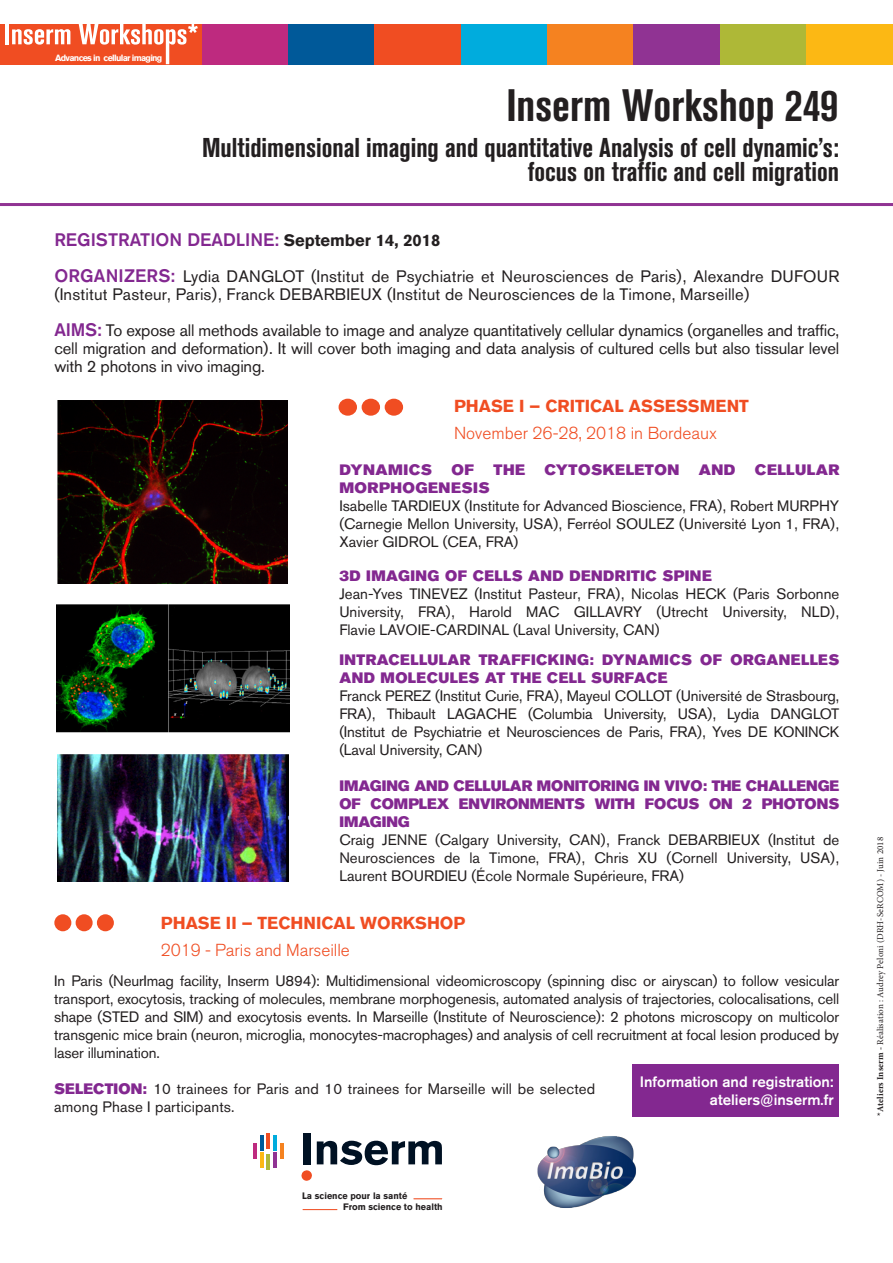
<style>
.page{position:relative;width:893px;height:1263px;background:#fff}
.page>*{position:absolute;margin:0;border:0;box-sizing:border-box;transform-origin:0 0}
.t1{font:700 condensed 45px "Akzidenz Grotesk BQ";color:#231f20}
.t2{font:700 condensed 27px "Akzidenz Grotesk BQ";color:#231f20}
.t3{font:500 18px "Akzidenz Grotesk BQ";color:#832890}
.t4{font:700 17.25px "Akzidenz Grotesk BQ";color:#f04d22}
.t5{font:300 17.25px "Akzidenz Grotesk BQ";color:#f04d22}
.t6{font:16.5px/18px "Akzidenz Grotesk BQ";letter-spacing:.01em;color:#231f20}
.t7{font:15px/18px "Akzidenz Grotesk BQ";color:#231f20;text-align:justify}
.t8{font:15px/18px "Akzidenz Grotesk BQ Super";letter-spacing:.03em;color:#832890}
.t9{font:500 15px "Akzidenz Grotesk BQ";color:#fff}
.t10{font:700 9.3px/10.8px "Akzidenz Grotesk BQ";color:#231f20}
.t11{font:9px "Minion Pro";letter-spacing:.01em;color:#231f20}
.t12{font:700 9px "Akzidenz Grotesk BQ";letter-spacing:-.08em;color:#fff}
.s1{font-weight:700;font-size:16.5px;color:#231f20}
.s2{font-weight:500;font-size:18px;color:#832890}
.s3{font-family:"Akzidenz Grotesk BQ Super";color:#832890}
.s4{font-weight:700}
</style>
<div class="page">
<svg style="left:0;top:64px;width:893px;height:142px"></svg>
<div style="left:202px;top:24px;width:86px;height:40px;background:#be2a7f"></div>
<div style="left:0;top:24px;width:202px;height:40px;background:#f04d22"></div>
<div style="left:288px;top:24px;width:87px;height:40px;background:#005999"></div>
<div style="left:375px;top:24px;width:86px;height:40px;background:#f04d22"></div>
<div style="left:461px;top:24px;width:86px;height:40px;background:#00acdd"></div>
<div style="left:547px;top:24px;width:87px;height:40px;background:#f58220"></div>
<div style="left:634px;top:24px;width:86px;height:40px;background:#903393"></div>
<div style="left:720px;top:24px;width:87px;height:40px;background:#aeb837"></div>
<div style="left:807px;top:24px;width:86px;height:40px;background:#fcb814"></div>
<div style="left:339px;top:399px;width:18px;height:17px;background:#f04d22;border-radius:50%"></div>
<div style="left:385px;top:399px;width:18px;height:17px;background:#f04d22;border-radius:50%"></div>
<div style="left:362px;top:399px;width:18px;height:17px;background:#f04d22;border-radius:50%"></div>
<div style="left:54px;top:914px;width:17px;height:17px;background:#f04d22;border-radius:50%"></div>
<div style="left:97px;top:914px;width:17px;height:17px;background:#f04d22;border-radius:50%"></div>
<div style="left:76px;top:914px;width:17px;height:17px;background:#f04d22;border-radius:50%"></div>
<hr style="left:6px;top:24px;width:3px;height:20px;background:#fff">
<svg style="left:12px;top:29px;width:58px;height:16px"></svg>
<svg style="left:79px;top:24px;width:119px;height:40px"></svg>
<div style="left:303px;top:1133px;width:8px;height:31px;background:#001123"></div>
<svg style="left:301px;top:1141px;width:141px;height:40px"></svg>
<hr style="left:280px;top:1143px;width:4px;height:16px;background:#f58220">
<hr style="left:273px;top:1135px;width:4px;height:16px;background:#00acdd">
<hr style="left:273px;top:1152px;width:4px;height:16px;background:#903393">
<hr style="left:267px;top:1133px;width:3px;height:16px;background:#f04d22">
<hr style="left:267px;top:1154px;width:3px;height:15px;background:#aeb837">
<hr style="left:260px;top:1135px;width:4px;height:16px;background:#005999">
<hr style="left:260px;top:1152px;width:4px;height:16px;background:#fcb814">
<hr style="left:253px;top:1143px;width:4px;height:16px;background:#be2a7f">
<svg style="left:414px;top:1198px;width:28px;height:1px"></svg>
<hr style="left:303px;top:1209px;width:34px;height:1px;background:#f04d22">
<img style="left:537px;top:1136px;width:99px;height:72px">
<div style="left:632px;top:1064px;width:207px;height:53px;background:#832890"></div>
<img style="left:57px;top:400px;width:231px;height:184px">
<img style="left:58px;top:754px;width:230px;height:127px">
<img style="left:57px;top:605px;width:233px;height:127px">
<p class="t12" style="left:55px;top:53px;width:109px">Advances in cellular imaging</p>
<p class="t1" style="left:506px;top:80px;width:333px">Inserm Workshop 249</p>
<p class="t2" style="left:202px;top:132px;width:638px">Multidimensional imaging and quantitative Analysis of cell dynamic’s:</p>
<p class="t2" style="left:528px;top:156px;width:313px">focus on traffic and cell migration</p>
<p class="t3" style="left:54px;top:229px;width:388px">REGISTRATION DEADLINE: <span class="s1">September 14, 2018</span></p>
<p class="t6" style="left:54px;top:267px;width:786px"><span class="s2">ORGANIZERS:</span> Lydia DANGLOT (Institut de Psychiatrie et Neurosciences de Paris), Alexandre DUFOUR (Institut Pasteur, Paris), Franck DEBARBIEUX (Institut de Neurosciences de la Timone, Marseille)</p>
<p class="t6" style="left:54px;top:321px;width:786px;text-align:justify"><span class="s2">AIMS:</span> To expose all methods available to image and analyze quantitatively cellular dynamics (organelles and traffic, cell migration and deformation). It will cover both imaging and data analysis of cultured cells but also tissular level with 2 photons in vivo imaging.</p>
<p class="t4" style="left:454px;top:396px;width:296px">PHASE I – CRITICAL ASSESSMENT</p>
<p class="t5" style="left:454px;top:423px;width:265px">November 26-28, 2018 in Bordeaux</p>
<p class="t8" style="left:339px;top:461px;width:94px">DYNAMICS</p>
<p class="t8" style="left:451px;top:461px;width:24px">OF</p>
<p class="t8" style="left:494px;top:461px;width:33px">THE</p>
<p class="t8" style="left:545px;top:461px;width:136px">CYTOSKELETON</p>
<p class="t8" style="left:699px;top:461px;width:38px">AND</p>
<p class="t8" style="left:755px;top:461px;width:86px">CELLULAR</p>
<p class="t8" style="left:339px;top:479px;width:152px">MORPHOGENESIS</p>
<p class="t7" style="left:339px;top:497px;width:501px">Isabelle TARDIEUX (Institute for Advanced Bioscience, FRA), Robert MURPHY (Carnegie Mellon University, USA), Ferréol SOULEZ (Université Lyon 1, FRA), Xavier GIDROL (CEA, FRA)</p>
<p class="t8" style="left:339px;top:567px;width:374px">3D IMAGING OF CELLS AND DENDRITIC SPINE</p>
<p class="t7" style="left:339px;top:585px;width:501px">Jean-Yves TINEVEZ (Institut Pasteur, FRA), Nicolas HECK (Paris Sorbonne University, FRA), Harold MAC GILLAVRY (Utrecht University, NLD), Flavie LAVOIE-CARDINAL (Laval University, CAN)</p>
<p class="t8" style="left:339px;top:651px;width:501px">INTRACELLULAR TRAFFICKING: DYNAMICS OF ORGANELLES<br>AND MOLECULES AT THE CELL SURFACE</p>
<p class="t7" style="left:339px;top:687px;width:501px">Franck PEREZ (Institut Curie, FRA), Mayeul COLLOT (Université de Strasbourg, FRA), Thibault LAGACHE (Columbia University, USA), Lydia DANGLOT (Institut de Psychiatrie et Neurosciences de Paris, FRA), Yves DE KONINCK (Laval University, CAN)</p>
<p class="t8" style="left:339px;top:777px;width:501px;text-align:justify">IMAGING AND CELLULAR MONITORING IN VIVO: THE CHALLENGE OF COMPLEX ENVIRONMENTS WITH FOCUS ON 2 PHOTONS IMAGING</p>
<p class="t7" style="left:339px;top:831px;width:501px">Craig JENNE (Calgary University, CAN), Franck DEBARBIEUX (Institut de Neurosciences de la Timone, FRA), Chris XU (Cornell University, USA), Laurent BOURDIEU (École Normale Supérieure, FRA)</p>
<p class="t4" style="left:161px;top:913px;width:306px">PHASE II – TECHNICAL WORKSHOP</p>
<p class="t5" style="left:161px;top:940px;width:190px">2019 - Paris and Marseille</p>
<p class="t7" style="left:54px;top:972px;width:786px">In Paris (NeurImag facility, Inserm U894): Multidimensional videomicroscopy (spinning disc or airyscan) to follow vesicular transport, exocytosis, tracking of molecules, membrane morphogenesis, automated analysis of trajectories, colocalisations, cell shape (STED and SIM) and exocytosis events. In Marseille (Institute of Neuroscience): 2 photons microscopy on multicolor transgenic mice brain (neuron, microglia, monocytes-macrophages) and analysis of cell recruitment at focal lesion produced by laser illumination.</p>
<p class="t7" style="left:54px;top:1080px;width:543px"><span class="s3">SELECTION:</span> 10 trainees for Paris and 10 trainees for Marseille will be selected among Phase I participants.</p>
<p class="t9" style="left:640px;top:1073px;width:195px">Information and registration:</p>
<p class="t9" style="left:710px;top:1091px;width:125px">ateliers@inserm.fr</p>
<p class="t10" style="left:343px;top:1190px;width:101px;text-indent:-41px">La science pour la santé<br>From science to health</p>
<p class="t11" style="left:874px;top:1115px;width:280px;rotate:-90deg"><span class="s4">*Ateliers Inserm -</span> Réalisation : Audrey Peloni (DRH-SeRCOM) - Juin 2018</p>
</div>
